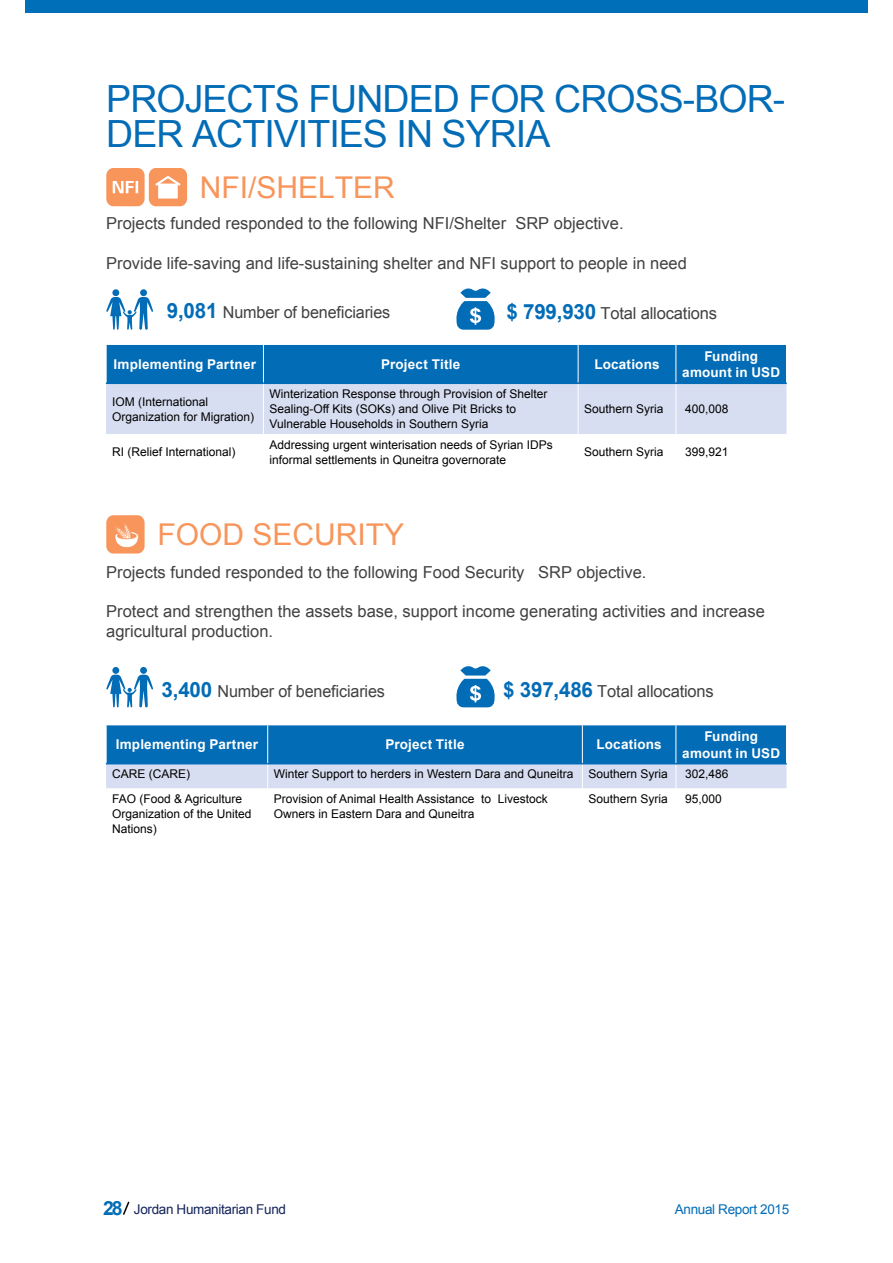
<style>
.page{position:relative;width:893px;height:1263px;background:#fff}
.page>*{position:absolute;margin:0;border:0;box-sizing:border-box;transform-origin:0 0}
.t1{font:37.5px/34.5px "Arial";letter-spacing:-.025em;color:#036cb6}
.t2{font:30px "Arial";color:#f7955b}
.t3{font:16.5px/19.8px "Arial";color:#414042}
.t4{font:700 13.5px/16.5px "Arial";letter-spacing:.01em;color:#fff;text-align:center}
.t5{font:13.5px "Arial";letter-spacing:-.025em;color:#14245a}
.t6{font:13.5px "Arial";letter-spacing:-.025em;color:#036cb6}
.t7{font:12px/15px "Arial";color:#000}
.s1{font-weight:700;font-size:21px;color:#036cb6}
.s2{font-weight:700;font-size:19.5px;color:#036cb6}
</style>
<div class="page">
<svg style="left:122px;top:1201px;width:8px;height:14px"></svg>
<div style="left:25px;top:0;width:843px;height:13px;background:#006fba"></div>
<div style="left:106px;top:515px;width:39px;height:38px;background:#f7955b;border-radius:7px"></div>
<svg style="left:106px;top:725px;width:680px;height:63px;background:#5799cd"></svg>
<hr style="left:106px;top:763px;width:162px;height:1px;background:#036cb6">
<hr style="left:268px;top:763px;width:314px;height:1px;background:#036cb6">
<hr style="left:582px;top:763px;width:94px;height:1px;background:#036cb6">
<hr style="left:676px;top:763px;width:111px;height:1px;background:#036cb6">
<svg style="left:106px;top:667px;width:47px;height:40px"></svg>
<svg style="left:456px;top:666px;width:39px;height:41px"></svg>
<svg style="left:114px;top:523px;width:24px;height:24px"></svg>
<svg style="left:456px;top:288px;width:39px;height:42px"></svg>
<div style="left:106px;top:168px;width:39px;height:38px;background:#f7955b;border-radius:7px"></div>
<div style="left:149px;top:168px;width:38px;height:38px;background:#f7955b;border-radius:7px"></div>
<svg style="left:106px;top:289px;width:47px;height:41px"></svg>
<svg style="left:106px;top:345px;width:680px;height:89px;background:#7bacd7"></svg>
<hr style="left:106px;top:345px;width:1px;height:38px;background:#fff">
<hr style="left:263px;top:345px;width:1px;height:38px;background:#fff">
<hr style="left:578px;top:345px;width:1px;height:38px;background:#fff">
<hr style="left:676px;top:345px;width:1px;height:38px;background:#fff">
<hr style="left:263px;top:384px;width:1px;height:50px;background:#fff">
<hr style="left:578px;top:384px;width:1px;height:50px;background:#fff">
<hr style="left:676px;top:384px;width:1px;height:50px;background:#fff">
<hr style="left:106px;top:383px;width:157px;height:1px;background:#036cb6">
<hr style="left:263px;top:383px;width:315px;height:1px;background:#036cb6">
<hr style="left:578px;top:383px;width:98px;height:1px;background:#036cb6">
<hr style="left:676px;top:383px;width:111px;height:1px;background:#036cb6">
<svg style="left:113px;top:181px;width:25px;height:12px"></svg>
<svg style="left:155px;top:176px;width:26px;height:23px"></svg>
<h1 class="t1" style="left:106px;top:82px;width:681px">PROJECTS FUNDED FOR CROSS-BOR-<br>DER ACTIVITIES IN SYRIA</h1>
<h2 class="t2" style="left:200px;top:167px;width:197px">NFI/SHELTER</h2>
<h3 class="t3" style="left:106px;top:214px;width:519px">Projects funded responded to the following NFI/Shelter SRP objective.</h3>
<h3 class="t3" style="left:106px;top:253px;width:582px">Provide life-saving and life-sustaining shelter and NFI support to people in need</h3>
<h3 class="t3" style="left:167px;top:303px;width:225px"><span class="s1">9,081</span> Number of beneficiaries</h3>
<p class="t4" style="left:114px;top:356px;width:144px">Implementing Partner</p>
<p class="t4" style="left:381px;top:356px;width:80px">Project Title</p>
<p class="t4" style="left:594px;top:356px;width:67px">Locations</p>
<p class="t4" style="left:682px;top:348px;width:99px">Funding amount in USD</p>
<p class="t7" style="left:112px;top:394px;width:144px">IOM (International<br>Organization for Migration)</p>
<p class="t7" style="left:269px;top:386px;width:280px">Winterization Response through Provision of Shelter<br>Sealing-Off Kits (SOKs) and Olive Pit Bricks to<br>Vulnerable Households in Southern Syria</p>
<h3 class="t3" style="left:506px;top:303px;width:212px"><span class="s1">$ 799,930</span> Total allocations</h3>
<p class="t7" style="left:584px;top:401px;width:81px">Southern Syria</p>
<p class="t7" style="left:685px;top:401px;width:45px">400,008</p>
<p class="t7" style="left:112px;top:445px;width:125px">RI (Relief International)</p>
<p class="t7" style="left:269px;top:437px;width:285px">Addressing urgent winterisation needs of Syrian IDPs informal settlements in Quneitra governorate</p>
<p class="t7" style="left:584px;top:445px;width:81px">Southern Syria</p>
<p class="t7" style="left:685px;top:445px;width:45px">399,921</p>
<h2 class="t2" style="left:157px;top:515px;width:248px">FOOD SECURITY</h2>
<h3 class="t3" style="left:106px;top:562px;width:542px">Projects funded responded to the following Food Security SRP objective.</h3>
<h3 class="t3" style="left:106px;top:602px;width:660px">Protect and strengthen the assets base, support income generating activities and increase agricultural production.</h3>
<h3 class="t3" style="left:162px;top:682px;width:225px"><span class="s1">3,400</span> Number of beneficiaries</h3>
<h3 class="t3" style="left:503px;top:682px;width:212px"><span class="s1">$ 397,486</span> Total allocations</h3>
<p class="t4" style="left:116px;top:737px;width:144px">Implementing Partner</p>
<p class="t4" style="left:386px;top:737px;width:80px">Project Title</p>
<p class="t4" style="left:596px;top:737px;width:67px">Locations</p>
<p class="t4" style="left:682px;top:729px;width:99px">Funding amount in USD</p>
<p class="t7" style="left:112px;top:767px;width:79px">CARE (CARE)</p>
<p class="t7" style="left:274px;top:767px;width:396px">Winter Support to herders in Western Dara and Quneitra Southern Syria</p>
<p class="t7" style="left:685px;top:767px;width:45px">302,486</p>
<p class="t7" style="left:112px;top:792px;width:141px">FAO (Food &amp; Agriculture<br>Organization of the United<br>Nations)</p>
<p class="t7" style="left:274px;top:792px;width:276px">Provision of Animal Health Assistance to Livestock<br>Owners in Eastern Dara and Quneitra</p>
<p class="t7" style="left:588px;top:792px;width:81px">Southern Syria</p>
<p class="t7" style="left:685px;top:792px;width:38px">95,000</p>
<p class="t5" style="left:103px;top:1200px;width:184px"><span class="s2">28</span> Jordan Humanitarian Fund</p>
<p class="t6" style="left:675px;top:1200px;width:116px">Annual Report 2015</p>
</div>
